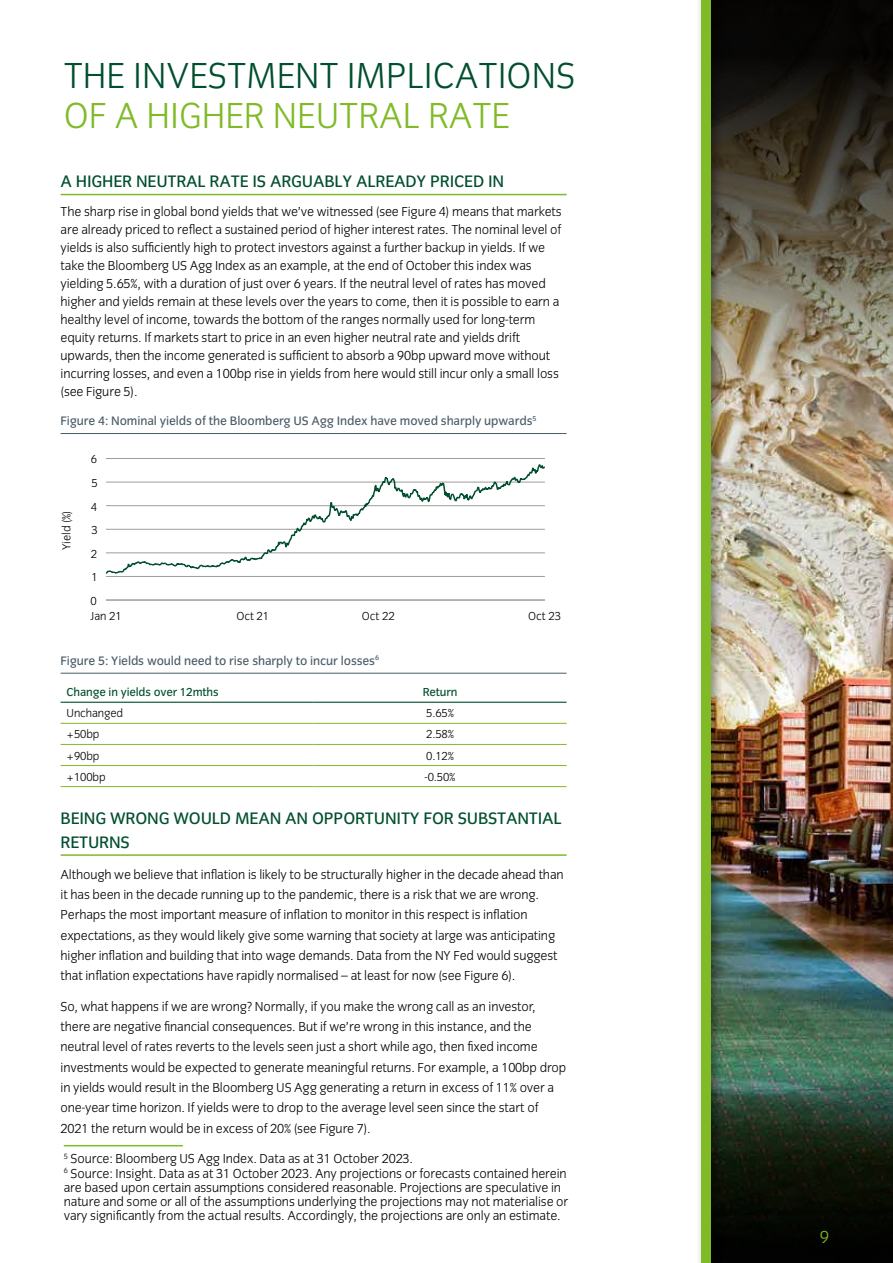
<style>
.page{position:relative;width:893px;height:1263px;background:#fff}
.page>*{position:absolute;margin:0;border:0;box-sizing:border-box;transform-origin:0 0}
.t1{font:37.5px "Congress Sans Light Std";color:#004f2e}
.t2{font:37.5px "Congress Sans Light Std";color:#80ba27}
.t3{font:18px "Congress Sans Light Std";color:#80ba27}
.t4{font:17.25px/24px "Congress Sans Std";letter-spacing:-.01em;color:#004f2e}
.t5{font:13.5px/20.2px "Congress Sans Light Std";letter-spacing:-.01em;color:#000}
.t6{font:12.75px "Congress Sans Std";letter-spacing:-.01em;color:#4b5c67}
.t7{font:12px "Congress Sans Light Std";letter-spacing:-.01em;color:#000}
.t8{font:12px "Congress Sans Std";letter-spacing:-.01em;color:#004f2e}
</style>
<div class="page">
<hr style="left:61px;top:194px;width:506px;height:1px;background:#80ba27">
<hr style="left:61px;top:433px;width:506px;height:1px;background:#4b5c67">
<hr style="left:61px;top:673px;width:506px;height:1px;background:#4b5c67">
<hr style="left:61px;top:854px;width:506px;height:2px;background:#80ba27">
<hr style="left:106px;top:600px;width:439px;height:1px;background:#9d9d9c">
<hr style="left:106px;top:576px;width:439px;height:1px;background:#9d9d9c">
<hr style="left:106px;top:458px;width:439px;height:1px;background:#9d9d9c">
<svg style="left:105px;top:464px;width:440px;height:110px"></svg>
<hr style="left:61px;top:723px;width:253px;height:1px;background:#80ba27">
<hr style="left:314px;top:723px;width:253px;height:1px;background:#80ba27">
<hr style="left:61px;top:744px;width:253px;height:1px;background:#80ba27">
<hr style="left:314px;top:744px;width:253px;height:1px;background:#80ba27">
<hr style="left:61px;top:765px;width:253px;height:1px;background:#80ba27">
<hr style="left:314px;top:765px;width:253px;height:1px;background:#80ba27">
<hr style="left:61px;top:786px;width:253px;height:1px;background:#80ba27">
<hr style="left:314px;top:786px;width:253px;height:1px;background:#80ba27">
<hr style="left:61px;top:702px;width:253px;height:1px;background:#004f2e">
<hr style="left:314px;top:702px;width:253px;height:1px;background:#004f2e">
<hr style="left:64px;top:1145px;width:119px;height:1px;background:#80ba27">
<img style="left:723px;top:644px;width:170px;height:307px">
<img style="left:723px;top:0;width:170px;height:644px">
<img style="left:723px;top:951px;width:170px;height:312px">
<div style="left:696px;top:0;width:27px;height:1263px;background:#000;opacity:.45"></div>
<div style="left:702px;top:0;width:9px;height:1263px;background:#80ba27"></div>
<h1 class="t1" style="left:64px;top:55px;width:513px">THE INVESTMENT IMPLICATIONS</h1>
<h1 class="t2" style="left:64px;top:96px;width:448px">OF A HIGHER NEUTRAL RATE</h1>
<p class="t4" style="left:61px;top:170px;width:445px">A HIGHER NEUTRAL RATE IS ARGUABLY ALREADY PRICED IN</p>
<p class="t5" style="left:61px;top:203px;width:503px;line-height:18px">The sharp rise in global bond yields that we’ve witnessed (see Figure 4) means that markets are already priced to reflect a sustained period of higher interest rates. The nominal level of yields is also sufficiently high to protect investors against a further backup in yields. If we take the Bloomberg US Agg Index as an example, at the end of October this index was yielding 5.65%, with a duration of just over 6 years. If the neutral level of rates has moved higher and yields remain at these levels over the years to come, then it is possible to earn a healthy level of income, towards the bottom of the ranges normally used for long-term equity returns. If markets start to price in an even higher neutral rate and yields drift upwards, then the income generated is sufficient to absorb a 90bp upward move without incurring losses, and even a 100bp rise in yields from here would still incur only a small loss (see Figure 5).</p>
<p class="t6" style="left:61px;top:413px;width:477px">Figure 4: Nominal yields of the Bloomberg US Agg Index have moved sharply upwards<sup>5</sup></p>
<p class="t7" style="left:91px;top:453px;width:8px">6</p>
<p class="t7" style="left:60px;top:550px;width:41px;rotate:-90deg">Yield (%)</p>
<p class="t7" style="left:92px;top:476px;width:8px">5</p>
<p class="t7" style="left:91px;top:500px;width:8px">4</p>
<p class="t7" style="left:92px;top:524px;width:8px">3</p>
<p class="t7" style="left:91px;top:547px;width:8px">2</p>
<p class="t7" style="left:92px;top:571px;width:8px">1</p>
<p class="t7" style="left:91px;top:594px;width:8px">0</p>
<p class="t7" style="left:91px;top:609px;width:33px">Jan 21</p>
<p class="t7" style="left:236px;top:609px;width:34px">Oct 21</p>
<p class="t7" style="left:362px;top:609px;width:34px">Oct 22</p>
<p class="t7" style="left:528px;top:609px;width:34px">Oct 23</p>
<p class="t6" style="left:61px;top:653px;width:320px">Figure 5: Yields would need to rise sharply to incur losses<sup>6</sup></p>
<p class="t8" style="left:67px;top:686px;width:154px">Change in yields over 12mths</p>
<p class="t8" style="left:423px;top:686px;width:36px">Return</p>
<p class="t7" style="left:67px;top:707px;width:58px">Unchanged</p>
<p class="t7" style="left:426px;top:707px;width:29px">5.65%</p>
<p class="t7" style="left:67px;top:728px;width:34px">+50bp</p>
<p class="t7" style="left:426px;top:728px;width:29px">2.58%</p>
<p class="t7" style="left:67px;top:749px;width:34px">+90bp</p>
<p class="t7" style="left:426px;top:749px;width:29px">0.12%</p>
<p class="t7" style="left:67px;top:770px;width:41px">+100bp</p>
<p class="t7" style="left:425px;top:770px;width:32px">-0.50%</p>
<p class="t4" style="left:61px;top:806px;width:503px">BEING WRONG WOULD MEAN AN OPPORTUNITY FOR SUBSTANTIAL<br>RETURNS</p>
<p class="t5" style="left:61px;top:864px;width:505px">Although we believe that inflation is likely to be structurally higher in the decade ahead than it has been in the decade running up to the pandemic, there is a risk that we are wrong.<br>Perhaps the most important measure of inflation to monitor in this respect is inflation expectations, as they would likely give some warning that society at large was anticipating higher inflation and building that into wage demands. Data from the NY Fed would suggest that inflation expectations have rapidly normalised – at least for now (see Figure 6).</p>
<p class="t5" style="left:61px;top:997px;width:507px">So, what happens if we are wrong? Normally, if you make the wrong call as an investor, there are negative financial consequences. But if we’re wrong in this instance, and the neutral level of rates reverts to the levels seen just a short while ago, then fixed income investments would be expected to generate meaningful returns. For example, a 100bp drop in yields would result in the Bloomberg US Agg generating a return in excess of 11% over a one-year time horizon. If yields were to drop to the average level seen since the start of 2021 the return would be in excess of 20% (see Figure 7).</p>
<p class="t5" style="left:64px;top:1152px;width:506px;line-height:14.2px"><sup>5</sup> Source: Bloomberg US Agg Index. Data as at 31 October 2023.<br><sup>6</sup> Source: Insight. Data as at 31 October 2023. Any projections or forecasts contained herein are based upon certain assumptions considered reasonable. Projections are speculative in nature and some or all of the assumptions underlying the projections may not materialise or vary significantly from the actual results. Accordingly, the projections are only an estimate.</p>
<h2 class="t3" style="left:820px;top:1227px;width:11px">9</h2>
</div>
